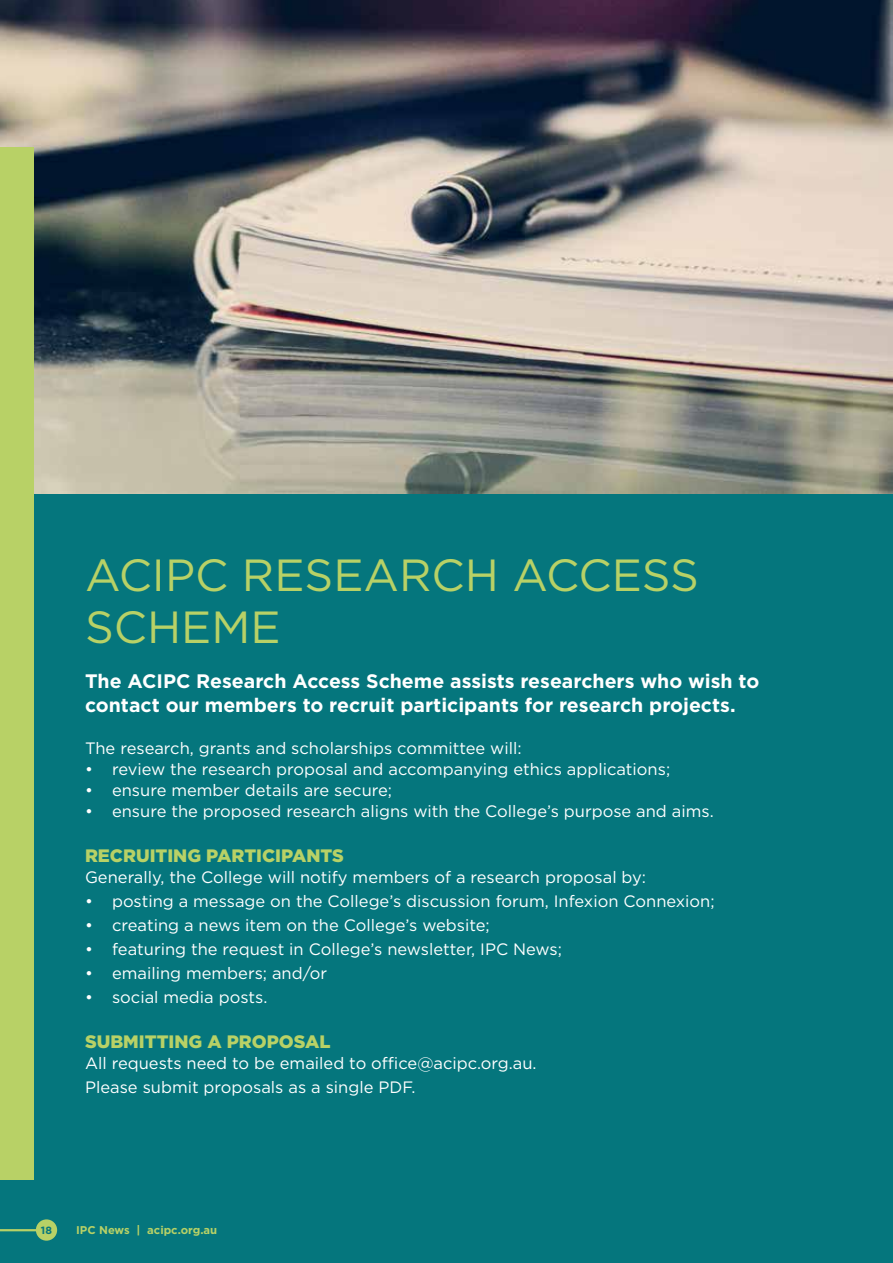
<style>
.page{position:relative;width:893px;height:1263px;background:#05767d}
.page>*{position:absolute;margin:0;border:0;box-sizing:border-box;transform-origin:0 0}
.t1{font:45px/52.2px "Gotham";color:#b8d166}
.t2{font:700 19.5px/24px "Gotham";color:#fff}
.t3{font:900 18px "Gotham";color:#b8d166}
.t4{font:16.5px/24px "Gotham";color:#fff}
.t5{font:700 11.25px "Gotham";color:#b8d166}
.t6{font:700 10.5px "Gotham";color:#05767d}
</style>
<div class="page">
<div style="left:36px;top:1219px;width:21px;height:22px;background:#b8d166;border-radius:50%"></div>
<hr style="left:0;top:1229px;width:39px;height:2px;background:#b8d166">
<img style="left:0;top:0;width:893px;height:493px">
<div style="left:0;top:147px;width:34px;height:1032px;background:#b8d166"></div>
<h1 class="t1" style="left:85px;top:548px;width:615px">ACIPC RESEARCH ACCESS<br>SCHEME</h1>
<p class="t2" style="left:85px;top:669px;width:676px">The ACIPC Research Access Scheme assists researchers who wish to contact our members to recruit participants for research projects.</p>
<p class="t4" style="left:85px;top:736px;width:438px">The research, grants and scholarships committee will:</p>
<p class="t4" style="left:85px;top:757px;width:587px">• review the research proposal and accompanying ethics applications;</p>
<p class="t4" style="left:85px;top:778px;width:309px">• ensure member details are secure;</p>
<p class="t4" style="left:85px;top:799px;width:630px">• ensure the proposed research aligns with the College’s purpose and aims.</p>
<p class="t3" style="left:85px;top:843px;width:260px">RECRUITING PARTICIPANTS</p>
<p class="t4" style="left:85px;top:865px;width:563px">Generally, the College will notify members of a research proposal by:</p>
<p class="t4" style="left:85px;top:889px;width:631px">• posting a message on the College’s discussion forum, Infexion Connexion;</p>
<p class="t4" style="left:85px;top:913px;width:406px">• creating a news item on the College’s website;</p>
<p class="t4" style="left:85px;top:937px;width:478px">• featuring the request in College’s newsletter, IPC News;</p>
<p class="t4" style="left:85px;top:961px;width:244px">• emailing members; and/or</p>
<p class="t4" style="left:85px;top:985px;width:184px">• social media posts.</p>
<p class="t3" style="left:85px;top:1029px;width:247px">SUBMITTING A PROPOSAL</p>
<p class="t4" style="left:85px;top:1051px;width:453px">All requests need to be emailed to office@acipc.org.au.<br>Please submit proposals as a single PDF.</p>
<p class="t6" style="left:41px;top:1223px;width:13px">18</p>
<p class="t5" style="left:76px;top:1222px;width:143px">IPC News | acipc.org.au</p>
</div>
